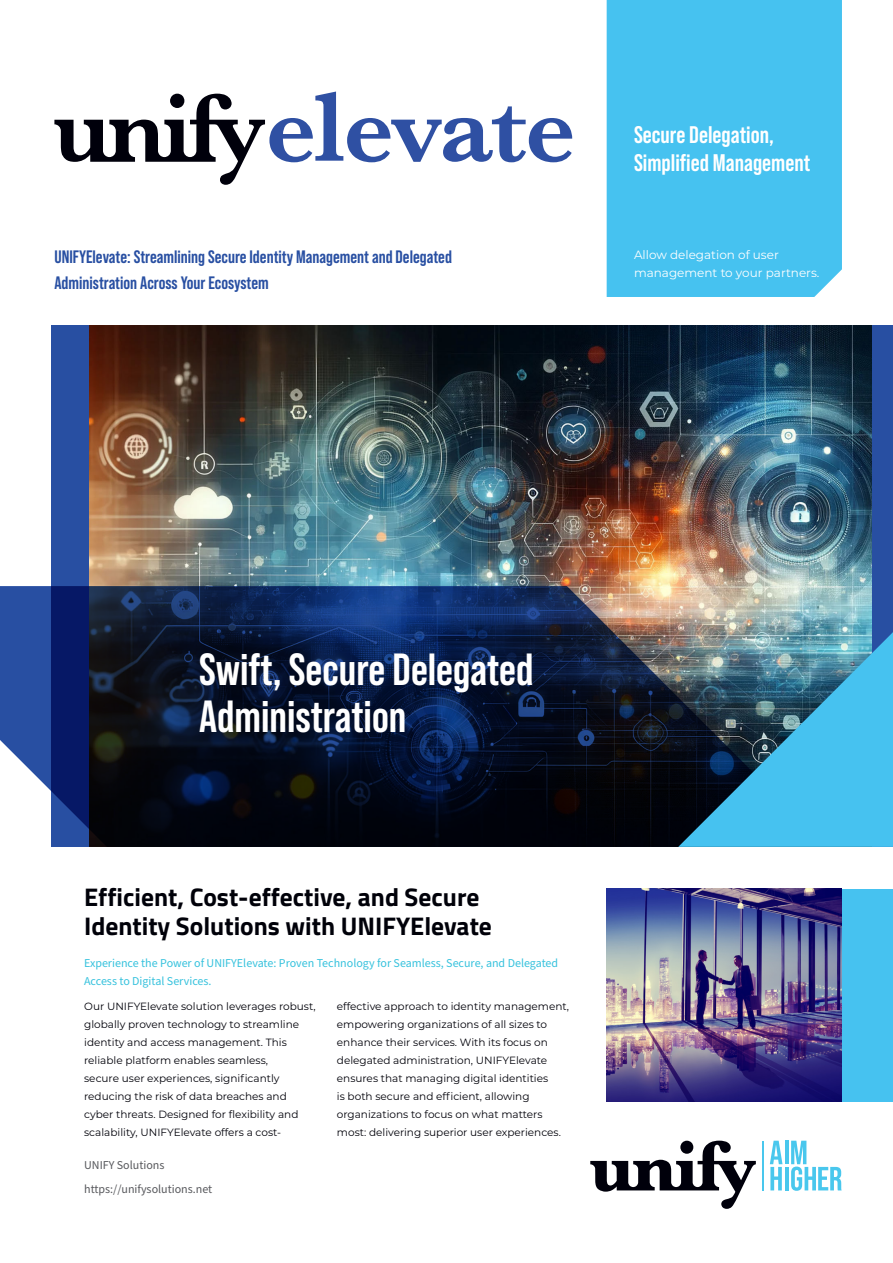
<style>
.page{position:relative;width:893px;height:1263px;background:#fff}
.page>*{position:absolute;margin:0;border:0;box-sizing:border-box;transform-origin:0 0}
._32_Titillium_Web{font:700 45px/46.5px "Bebas Neue Pro";color:#fff}
._17_Titillium_Web{font:700 25.5px/28.5px "Titillium Web";color:#000109}
._15_Titillium_Web{font:700 24px/28.5px "Bebas Neue Pro";color:#fff}
._12_Titillium_Web{font:700 18px/25.5px "Bebas Neue Pro";color:#284fa2}
._8_Source_Sans_Pro{font:12px/18px "Source Sans Pro";color:#37c2dd}
._8_Source_Sans_Pro-2{font:12px/18px "Montserrat";color:#fff}
._8_Source_Sans_Pro-3{font:12px "Source Sans Pro";color:#58595d}
._8_Source_Sans_Pro-4{font:10.5px/18px "Montserrat";color:#000109}
</style>
<div class="page">
<div style="left:51px;top:325px;width:842px;height:522px;background:#284fa2"></div>
<img style="left:89px;top:325px;width:783px;height:286px">
<div style="left:842px;top:889px;width:51px;height:212px;background:#46c2f0"></div>
<img style="left:607px;top:889px;width:235px;height:212px">
<svg style="left:0;top:586px;width:828px;height:261px;background:#192541"></svg>
<img style="left:678px;top:611px;width:215px;height:236px">
<div style="left:607px;top:0;width:235px;height:297px;background:#46c2f0"></div>
<svg style="left:54px;top:92px;width:518px;height:93px"></svg>
<svg style="left:590px;top:1141px;width:166px;height:68px"></svg>
<hr style="left:785px;top:1141px;width:3px;height:23px;background:#49c7ed">
<hr style="left:762px;top:1141px;width:2px;height:49px;background:#49c7ed">
<hr style="left:785px;top:1167px;width:3px;height:23px;background:#49c7ed">
<svg style="left:770px;top:1141px;width:12px;height:49px"></svg>
<svg style="left:791px;top:1141px;width:51px;height:50px"></svg>
<p class="_12_Titillium_Web" style="left:54px;top:244px;width:399px">UNIFYElevate: Streamlining Secure Identity Management and Delegated<br>Administration Across Your Ecosystem</p>
<p class="_15_Titillium_Web" style="left:634px;top:120px;width:178px">Secure Delegation,<br>Simplified Management</p>
<p class="_8_Source_Sans_Pro-2" style="left:634px;top:245px;width:187px">Allow delegation of user management to your partners.</p>
<p class="_32_Titillium_Web" style="left:199px;top:646px;width:336px">Swift, Secure Delegated<br>Administration</p>
<p class="_17_Titillium_Web" style="left:84px;top:882px;width:409px">Efficient, Cost-effective, and Secure<br>Identity Solutions with UNIFYElevate</p>
<p class="_8_Source_Sans_Pro" style="left:84px;top:954px;width:476px">Experience the Power of UNIFYElevate: Proven Technology for Seamless, Secure, and Delegated<br>Access to Digital Services.</p>
<p class="_8_Source_Sans_Pro-4" style="left:84px;top:997px;width:233px">Our UNIFYElevate solution leverages robust, globally proven technology to streamline identity and access management. This reliable platform enables seamless,<br>secure user experiences, significantly reducing the risk of data breaches and cyber threats. Designed for flexibility and scalability, UNIFYElevate offers a cost-</p>
<p class="_8_Source_Sans_Pro-4" style="left:337px;top:997px;width:234px">effective approach to identity management, empowering organizations of all sizes to enhance their services. With its focus on delegated administration, UNIFYElevate ensures that managing digital identities<br>is both secure and efficient, allowing organizations to focus on what matters most: delivering superior user experiences.</p>
<p class="_8_Source_Sans_Pro-3" style="left:84px;top:1157px;width:82px">UNIFY Solutions</p>
<p class="_8_Source_Sans_Pro-3" style="left:84px;top:1181px;width:130px">https://unifysolutions.net</p>
</div>
